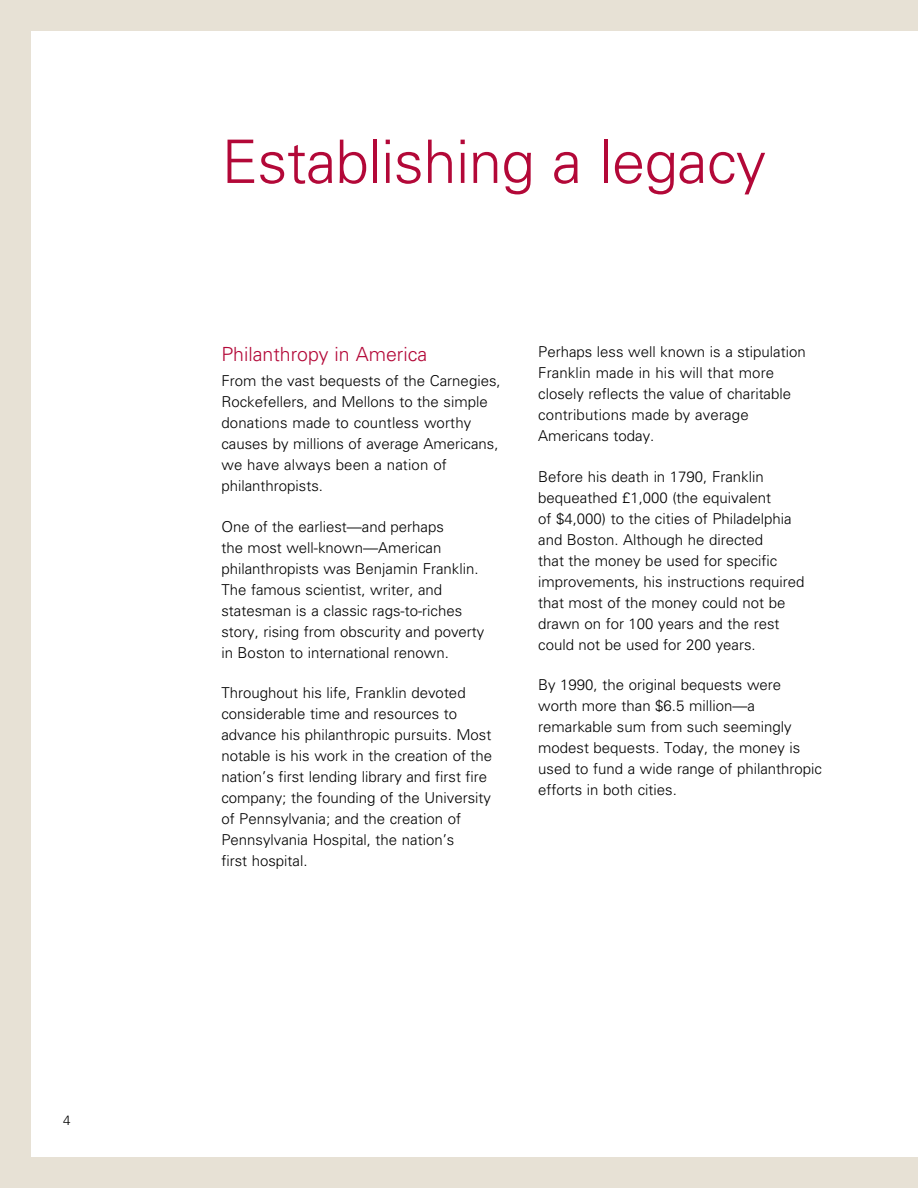
<style>
.page{position:relative;width:918px;height:1188px;background:#e7e1d5}
.page>*{position:absolute;margin:0;border:0;box-sizing:border-box;transform-origin:0 0}
.t1{font:300 60px "Univers LT Std";letter-spacing:-.01em;color:#b30838}
.t2{font:300 19.5px "Univers LT Std";color:#b30838}
.t3{font:300 15px/21px "Univers LT Std";color:#000}
.t4{font:300 13.5px "Univers LT Std";color:#000}
</style>
<div class="page">
<div style="left:32px;top:31px;width:886px;height:1125px;background:#fff"></div>
<p class="t4" style="left:63px;top:1112px;width:9px">4</p>
<h1 class="t1" style="left:221px;top:126px;width:546px">Establishing a legacy</h1>
<h2 class="t2" style="left:221px;top:342px;width:207px">Philanthropy in America</h2>
<p class="t3" style="left:221px;top:370px;width:281px">From the vast bequests of the Carnegies, Rockefellers, and Mellons to the simple donations made to countless worthy causes by millions of average Americans, we have always been a nation of philanthropists.</p>
<p class="t3" style="left:221px;top:516px;width:264px">One of the earliest—and perhaps<br>the most well-known—American philanthropists was Benjamin Franklin.<br>The famous scientist, writer, and statesman is a classic rags-to-riches story, rising from obscurity and poverty in Boston to international renown.</p>
<p class="t3" style="left:221px;top:682px;width:272px">Throughout his life, Franklin devoted considerable time and resources to advance his philanthropic pursuits. Most notable is his work in the creation of the nation’s first lending library and first fire company; the founding of the University of Pennsylvania; and the creation of Pennsylvania Hospital, the nation’s<br>first hospital.</p>
<p class="t3" style="left:538px;top:342px;width:269px">Perhaps less well known is a stipulation<br>Franklin made in his will that more closely reflects the value of charitable contributions made by average<br>Americans today.</p>
<p class="t3" style="left:538px;top:466px;width:268px">Before his death in 1790, Franklin bequeathed £1,000 (the equivalent<br>of $4,000) to the cities of Philadelphia and Boston. Although he directed<br>that the money be used for specific improvements, his instructions required that most of the money could not be drawn on for 100 years and the rest could not be used for 200 years.</p>
<p class="t3" style="left:538px;top:675px;width:285px">By 1990, the original bequests were worth more than $6.5 million—a remarkable sum from such seemingly modest bequests. Today, the money is used to fund a wide range of philanthropic efforts in both cities.</p>
</div>
